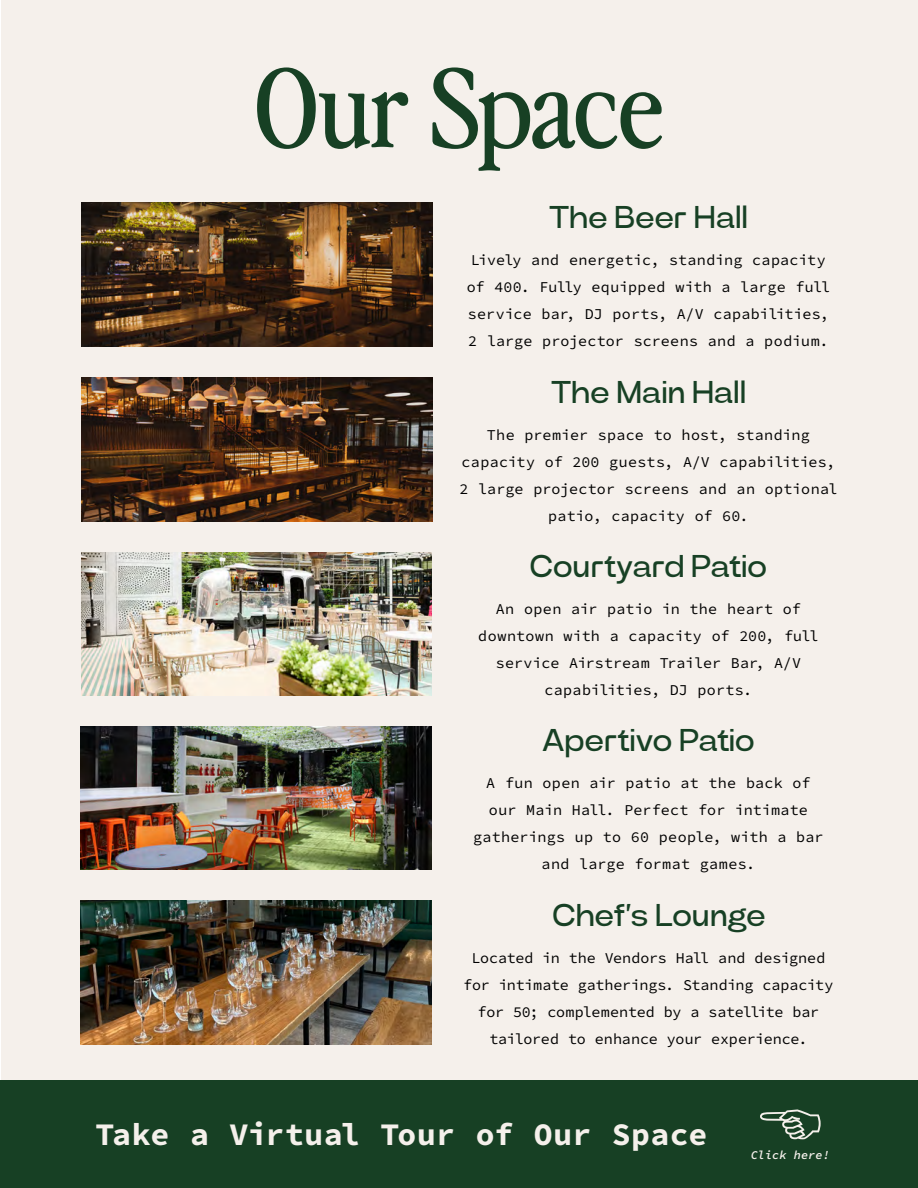
<style>
.page{position:relative;width:918px;height:1188px;background:#fff}
.page>*{position:absolute;margin:0;border:0;box-sizing:border-box;transform-origin:0 0}
.t1{font:108px "Perfectly Nineties";letter-spacing:-.01em;color:#174024}
.t2{font:31.5px "Power Grotesk";letter-spacing:.025em;color:#174024}
.t3{font:31.5px "Source Code Variable";color:#f5f0eb}
.t4{font:15px/27px "Source Code Pro";letter-spacing:.01em;color:#000;text-align:center}
.t5{font:15px/27px "Source Code Pro";letter-spacing:-.01em;color:#000;text-align:center}
.t6{font:15px "Source Code Pro";color:#f5f0eb}
.t7{font:italic 12px "Source Code Variable";color:#f5f0eb}
</style>
<div class="page">
<div style="left:1px;top:0;width:917px;height:1188px;background:#f5f0eb"></div>
<img style="left:81px;top:203px;width:351px;height:143px">
<img style="left:81px;top:377px;width:351px;height:144px">
<img style="left:81px;top:552px;width:351px;height:144px">
<img style="left:81px;top:726px;width:351px;height:144px">
<img style="left:81px;top:900px;width:351px;height:144px">
<div style="left:0;top:1080px;width:918px;height:108px;background:#174024"></div>
<svg style="left:760px;top:1109px;width:61px;height:30px"></svg>
<h1 class="t1" style="left:255px;top:28px;width:410px">Our Space</h1>
<h2 class="t2" style="left:549px;top:198px;width:200px">The Beer Hall</h2>
<p class="t4" style="left:467px;top:247px;width:365px;text-align:left">Lively and energetic, standing capacity of 400. Fully equipped with a large full service bar, DJ ports, A/V capabilities, 2 large projector screens and a podium.</p>
<h2 class="t2" style="left:551px;top:373px;width:196px">The Main Hall</h2>
<p class="t4" style="left:459px;top:422px;width:379px">The premier space to host, standing capacity of 200 guests, A/V capabilities, 2 large projector screens and an optional patio, capacity of 60.</p>
<h2 class="t2" style="left:530px;top:548px;width:238px">Courtyard Patio</h2>
<p class="t4" style="left:478px;top:596px;width:342px">An open air patio in the heart of downtown with a capacity of 200, full service Airstream Trailer Bar, A/V capabilities, DJ ports.</p>
<h2 class="t2" style="left:542px;top:722px;width:214px">Apertivo Patio</h2>
<p class="t4" style="left:473px;top:770px;width:352px">A fun open air patio at the back of our Main Hall. Perfect for intimate gatherings up to 60 people, with a bar and large format games.</p>
<h2 class="t2" style="left:553px;top:896px;width:214px">Chef‘s Lounge</h2>
<p class="t5" style="left:463px;top:945px;width:372px">Located in the Vendors Hall and designed for intimate gatherings. Standing capacity for 50; complemented by a satellite bar tailored to enhance your experience.</p>
<h2 class="t3" style="left:96px;top:1111px;width:613px">Take a Virtual Tour of Our Space</h2>
<p class="t6" style="left:819px;top:1140px;width:10px">4</p>
<p class="t7" style="left:751px;top:1146px;width:81px">Click here!</p>
</div>
